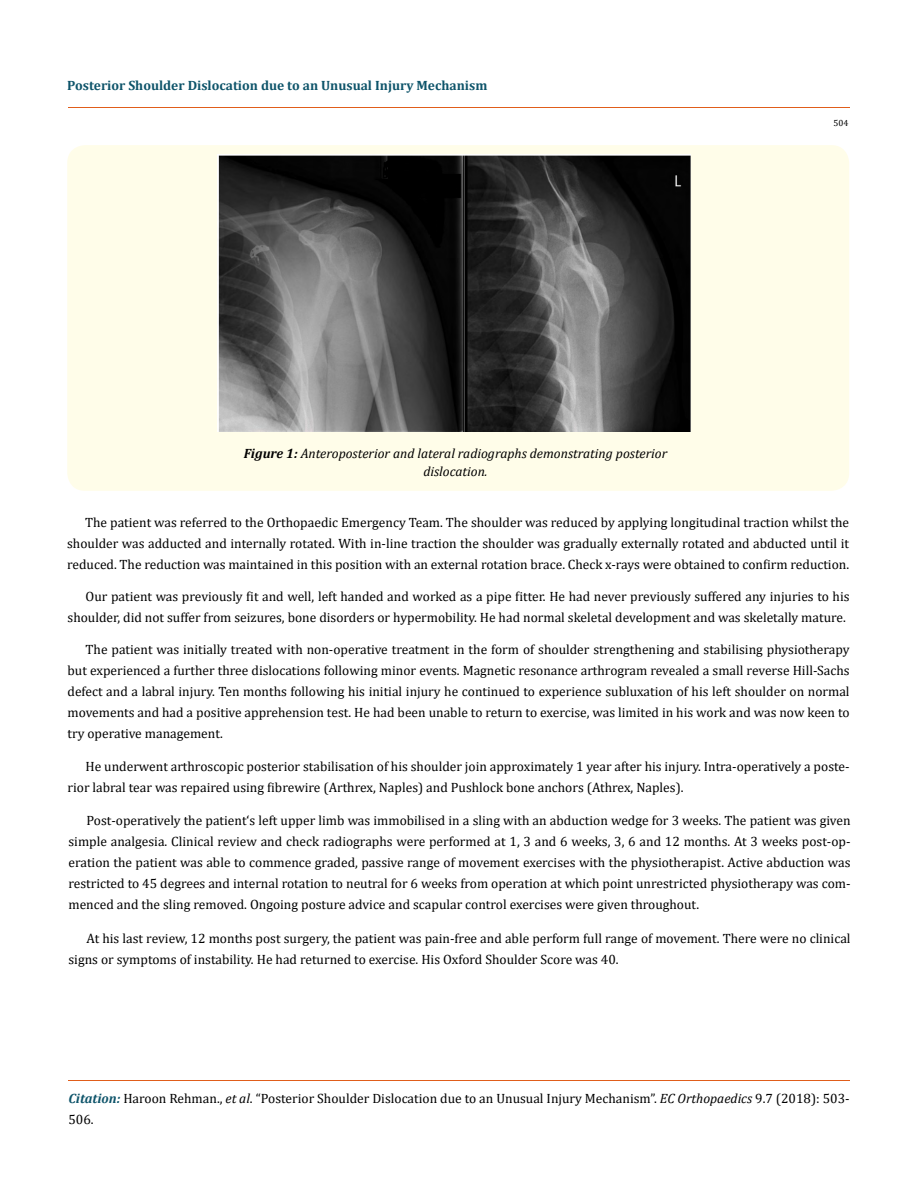
<style>
.page{position:relative;width:917px;height:1190px;background:#fff}
.page>*{position:absolute;margin:0;border:0;box-sizing:border-box;transform-origin:0 0}
.t1{font:13.5px/21px "Cambria";color:#000}
.t2{font:italic 13.5px/18px "Cambria";color:#000;text-align:center}
.t3{font:700 13.5px "Cambria";color:#0e546a}
.t4{font:9px "Cambria";color:#000}
.s1{font-weight:700}
.s2{font-weight:700;font-style:italic;color:#0e546a}
.s3{font-style:italic}
</style>
<div class="page">
<hr style="left:68px;top:108px;width:781px;height:1px;background:#e05d1a">
<hr style="left:68px;top:1080px;width:781px;height:1px;background:#e05d1a">
<div style="left:67px;top:145px;width:782px;height:346px;background:#fffde9;border-radius:18px"></div>
<img style="left:217px;top:154px;width:473px;height:277px">
<p class="t3" style="left:67px;top:76px;width:421px">Posterior Shoulder Dislocation due to an Unusual Injury Mechanism</p>
<p class="t2" style="left:244px;top:444px;width:425px"><span class="s1">Figure 1:</span> Anteroposterior and lateral radiographs demonstrating posterior dislocation.</p>
<p class="t4" style="left:833px;top:118px;width:16px">504</p>
<p class="t1" style="left:67px;top:512px;width:783px;text-align:justify;text-indent:18px">The patient was referred to the Orthopaedic Emergency Team. The shoulder was reduced by applying longitudinal traction whilst the shoulder was adducted and internally rotated. With in-line traction the shoulder was gradually externally rotated and abducted until it reduced. The reduction was maintained in this position with an external rotation brace. Check x-rays were obtained to confirm reduction.</p>
<p class="t1" style="left:68px;top:586px;width:783px;text-align:right">Our patient was previously fit and well, left handed and worked as a pipe fitter. He had never previously suffered any injuries to his shoulder, did not suffer from seizures, bone disorders or hypermobility. He had normal skeletal development and was skeletally mature.</p>
<p class="t1" style="left:68px;top:638px;width:783px;text-align:justify;text-indent:18px">The patient was initially treated with non-operative treatment in the form of shoulder strengthening and stabilising physiotherapy but experienced a further three dislocations following minor events. Magnetic resonance arthrogram revealed a small reverse Hill-Sachs defect and a labral injury. Ten months following his initial injury he continued to experience subluxation of his left shoulder on normal movements and had a positive apprehension test. He had been unable to return to exercise, was limited in his work and was now keen to try operative management.</p>
<p class="t1" style="left:68px;top:756px;width:783px;text-indent:18px">He underwent arthroscopic posterior stabilisation of his shoulder join approximately 1 year after his injury. Intra-operatively a poste&shy;rior labral tear was repaired using fibrewire (Arthrex, Naples) and Pushlock bone anchors (Athrex, Naples).</p>
<p class="t1" style="left:68px;top:809px;width:783px;text-align:justify;text-indent:18px">Post-operatively the patient‘s left upper limb was immobilised in a sling with an abduction wedge for 3 weeks. The patient was given simple analgesia. Clinical review and check radiographs were performed at 1, 3 and 6 weeks, 3, 6 and 12 months. At 3 weeks post-op&shy;eration the patient was able to commence graded, passive range of movement exercises with the physiotherapist. Active abduction was restricted to 45 degrees and internal rotation to neutral for 6 weeks from operation at which point unrestricted physiotherapy was com&shy;menced and the sling removed. Ongoing posture advice and scapular control exercises were given throughout.</p>
<p class="t1" style="left:68px;top:927px;width:783px;text-indent:18px">At his last review, 12 months post surgery, the patient was pain-free and able perform full range of movement. There were no clinical signs or symptoms of instability. He had returned to exercise. His Oxford Shoulder Score was 40.</p>
<p class="t1" style="left:68px;top:1087px;width:782px"><span class="s2">Citation:</span> Haroon Rehman., <span class="s3">et al</span>. “Posterior Shoulder Dislocation due to an Unusual Injury Mechanism”. <span class="s3">EC Orthopaedics</span> 9.7 (2018): 503-<br>506.</p>
</div>
